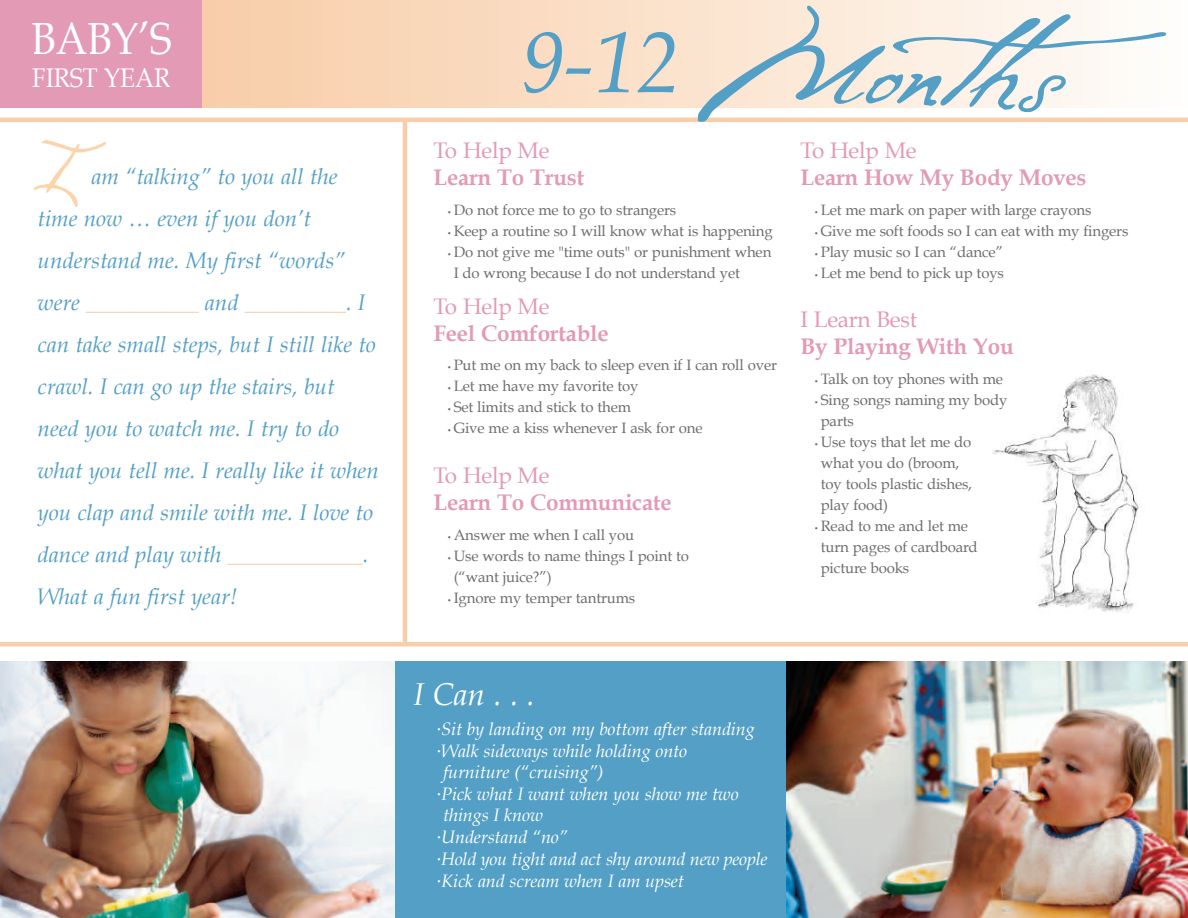
<style>
.page{position:relative;width:1188px;height:918px;background:#fff}
.page>*{position:absolute;margin:0;border:0;box-sizing:border-box;transform-origin:0 0}
.t1{font:italic 87px "Book Antiqua";color:#539fc5}
.t2{font:45px "Book Antiqua";color:#fff;scale:.9 1}
.t3{font:italic 31.5px "Book Antiqua";color:#fff}
.t4{font:27px "Book Antiqua";color:#fff;scale:.9 1}
.t5{font:italic 22.5px/42px "Book Antiqua";color:#539fc5}
.t6{font:700 22.5px "Book Antiqua";letter-spacing:-.01em;color:#e39ab4}
.t7{font:22.5px "Book Antiqua";letter-spacing:-.01em;color:#e39ab4}
.t8{font:italic 18px/21px "Book Antiqua";letter-spacing:-.005em;color:#fff}
.t9{font:15px/21px "Book Antiqua";letter-spacing:-.01em;color:#6c6d70}
.s1{color:#f8cda9}
.s2{font-size:7.5px}
</style>
<div class="page">
<div style="left:202px;top:0;width:986px;height:108px;background:linear-gradient(to right,#f8cca7,#fefdfa)"></div>
<div style="left:0;top:0;width:202px;height:108px;background:#e39ab4"></div>
<img style="left:0;top:662px;width:396px;height:256px">
<div style="left:396px;top:662px;width:392px;height:256px;background:#539fc5"></div>
<img style="left:787px;top:662px;width:401px;height:256px">
<hr style="left:0;top:118px;width:1188px;height:4px;background:#f8cda9">
<div style="left:0;top:642px;width:1188px;height:5px;background:#f8cda9"></div>
<hr style="left:403px;top:120px;width:4px;height:523px;background:#f8cda9">
<svg style="left:697px;top:5px;width:470px;height:117px"></svg>
<svg style="left:34px;top:140px;width:72px;height:67px"></svg>
<img style="left:992px;top:374px;width:147px;height:239px">
<h2 class="t2" style="left:31px;top:13px;width:158px">BaBy’s</h2>
<h3 class="t4" style="left:32px;top:63px;width:155px">First year</h3>
<p class="t5" style="left:38px;top:156px;width:343px;text-indent:54px">am “talking” to you all the time now … even if you don’t understand me. My first “words” were <span class="s1">__________</span> and <span class="s1">_________</span>. I can take small steps, but I still like to crawl. I can go up the stairs, but need you to watch me. I try to do what you tell me. I really like it when you clap and smile with me. I love to dance and play with <span class="s1">____________</span>.<br>What a fun first year!</p>
<h1 class="t1" style="left:521px;top:12px;width:161px">9-12</h1>
<h3 class="t7" style="left:434px;top:137px;width:117px">to Help Me</h3>
<h3 class="t6" style="left:434px;top:164px;width:152px">Learn To Trust</h3>
<p class="t9" style="left:447px;top:199px;width:231px"><span class="s2">•</span> Do not force me to go to strangers</p>
<p class="t9" style="left:447px;top:220px;width:327px"><span class="s2">•</span> Keep a routine so i will know what is happening</p>
<p class="t9" style="left:454px;top:241px;width:319px;text-indent:-6px"><span class="s2">•</span> Do not give me "time outs" or punishment when i do wrong because i do not understand yet</p>
<h3 class="t7" style="left:434px;top:293px;width:117px">to Help Me</h3>
<h3 class="t6" style="left:434px;top:320px;width:177px">Feel Comfortable</h3>
<p class="t9" style="left:447px;top:355px;width:331px"><span class="s2">•</span> Put me on my back to sleep even if i can roll over</p>
<p class="t9" style="left:447px;top:376px;width:193px"><span class="s2">•</span> Let me have my favorite toy</p>
<p class="t9" style="left:447px;top:397px;width:185px"><span class="s2">•</span> set limits and stick to them</p>
<p class="t9" style="left:447px;top:418px;width:257px"><span class="s2">•</span> Give me a kiss whenever i ask for one</p>
<h3 class="t7" style="left:434px;top:462px;width:117px">to Help Me</h3>
<h3 class="t6" style="left:434px;top:489px;width:240px">Learn To Communicate</h3>
<p class="t9" style="left:447px;top:524px;width:188px"><span class="s2">•</span> answer me when i call you</p>
<p class="t9" style="left:454px;top:545px;width:237px;text-indent:-6px"><span class="s2">•</span> Use words to name things i point to (“want juice?”)</p>
<p class="t9" style="left:447px;top:587px;width:189px"><span class="s2">•</span> ignore my temper tantrums</p>
<h3 class="t7" style="left:801px;top:137px;width:117px">to Help Me</h3>
<h3 class="t6" style="left:801px;top:164px;width:288px">Learn How My Body Moves</h3>
<p class="t9" style="left:814px;top:199px;width:279px"><span class="s2">•</span> Let me mark on paper with large crayons</p>
<p class="t9" style="left:814px;top:220px;width:316px"><span class="s2">•</span> Give me soft foods so i can eat with my fingers</p>
<p class="t9" style="left:814px;top:241px;width:190px"><span class="s2">•</span> Play music so i can “dance”</p>
<p class="t9" style="left:814px;top:262px;width:191px"><span class="s2">•</span> Let me bend to pick up toys</p>
<h3 class="t7" style="left:801px;top:306px;width:118px">i Learn Best</h3>
<h3 class="t6" style="left:801px;top:333px;width:215px">By Playing With You</h3>
<p class="t9" style="left:814px;top:369px;width:190px"><span class="s2">•</span> talk on toy phones with me</p>
<p class="t9" style="left:821px;top:390px;width:188px;text-indent:-6px"><span class="s2">•</span> sing songs naming my body parts</p>
<p class="t9" style="left:821px;top:432px;width:153px;text-indent:-6px"><span class="s2">•</span> Use toys that let me do what you do (broom, toy tools plastic dishes, play food)</p>
<p class="t9" style="left:821px;top:516px;width:159px;text-indent:-6px"><span class="s2">•</span> read to me and let me turn pages of cardboard picture books</p>
<h3 class="t3" style="left:413px;top:676px;width:123px">ICan...</h3>
<p class="t8" style="left:437px;top:719px;width:320px"><sup>•</sup>Sit by landing on my bottom after standing</p>
<p class="t8" style="left:443px;top:741px;width:245px;text-indent:-6px"><sup>•</sup>Walk sideways while holding onto furniture (“cruising”)</p>
<p class="t8" style="left:443px;top:784px;width:297px;text-indent:-6px"><sup>•</sup>Pick what I want when you show me two things I know</p>
<p class="t8" style="left:437px;top:827px;width:133px"><sup>•</sup>Understand “no”</p>
<p class="t8" style="left:437px;top:849px;width:332px"><sup>•</sup>Hold you tight and act shy around new people</p>
<p class="t8" style="left:437px;top:871px;width:249px"><sup>•</sup>Kick and scream when I am upset</p>
</div>
